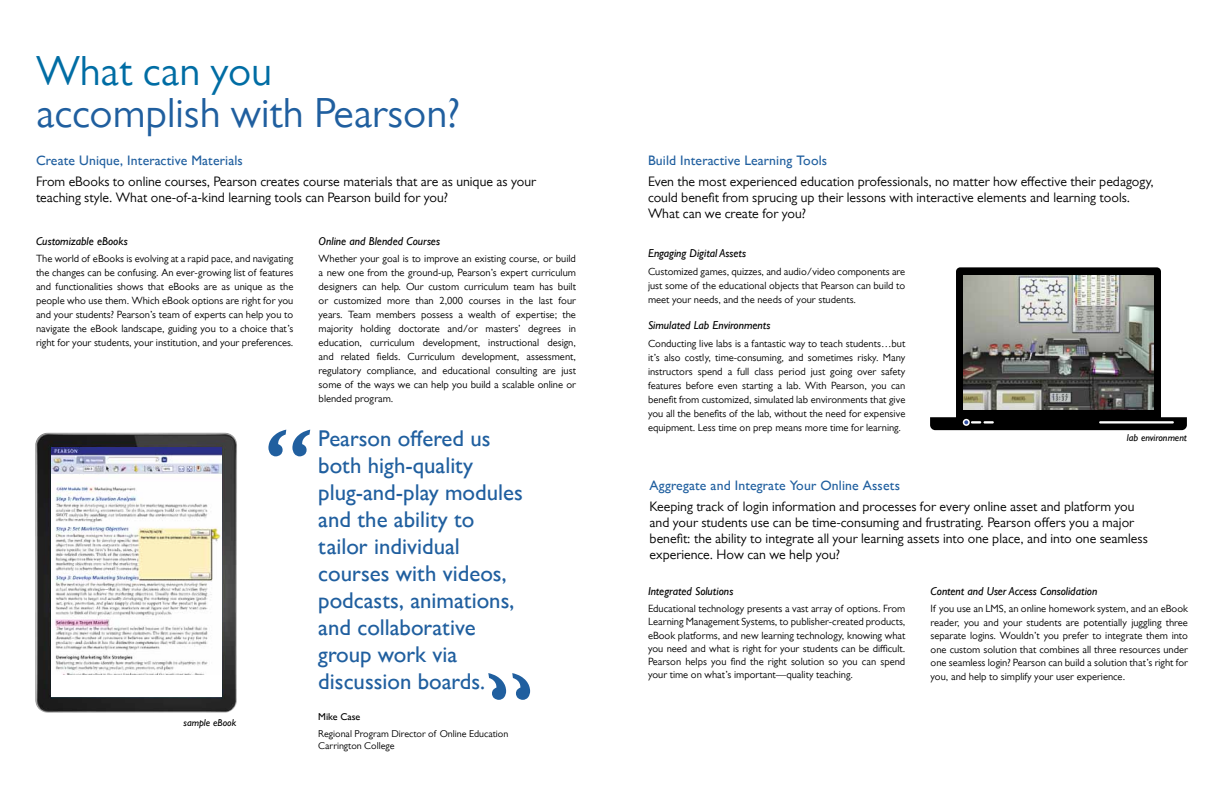
<style>
.page{position:relative;width:1224px;height:792px;background:#fff}
.page>*{position:absolute;margin:0;border:0;box-sizing:border-box;transform-origin:0 0}
.t1{font:italic 500 111.5px "Gill Sans MT Pro";color:#205f9f}
.t2{font:42.1px "Gill Sans MT Pro";color:#205f9f}
.t3{font:42.1px "Gill Sans MT Pro";color:#006da4}
.t4{font:500 22.8px/26.9px "Gill Sans MT Pro";color:#205f9f}
.t5{font:13.8px/16px "Gill Sans MT Pro";color:#000}
.t6{font:500 13.8px "Gill Sans MT Pro";letter-spacing:.01em;color:#205f9f}
.t7{font:italic 500 11.5px "Gill Sans MT Pro";color:#000}
.t8{font:10.5px/14px "Gill Sans MT Pro";color:#000;text-align:justify}
.t9{font:10px/12px "Gill Sans MT Pro";color:#000}
.t10{font:italic 500 10px "Gill Sans MT Pro";color:#000}
.t11{font:500 10px "Gill Sans MT Pro";color:#000}
</style>
<div class="page">
<img style="left:35px;top:433px;width:202px;height:280px">
<img style="left:51px;top:473px;width:170px;height:203px">
<img style="left:51px;top:448px;width:170px;height:25px">
<div style="left:51px;top:676px;width:170px;height:21px;background:#fff"></div>
<svg style="left:930px;top:267px;width:257px;height:163px"></svg>
<svg style="left:964px;top:420px;width:4px;height:4px"></svg>
<img style="left:963px;top:275px;width:190px;height:135px">
<h2 class="t3" style="left:36px;top:47px;width:238px">What can you</h2>
<h2 class="t2" style="left:36px;top:89px;width:426px">accomplish with Pearson?</h2>
<h3 class="t6" style="left:36px;top:153px;width:208px">Create Unique, Interactive Materials</h3>
<h3 class="t5" style="left:36px;top:174px;width:502px">From eBooks to online courses, Pearson creates course materials that are as unique as your teaching style. What one-of-a-kind learning tools can Pearson build for you?</h3>
<p class="t7" style="left:36px;top:234px;width:93px">Customizable eBooks</p>
<p class="t8" style="left:36px;top:252px;width:259px">The world of eBooks is evolving at a rapid pace, and navigating the changes can be confusing. An ever-growing list of features and functionalities shows that eBooks are as unique as the people who use them. Which eBook options are right for you and your students? Pearson’s team of experts can help you to navigate the eBook landscape, guiding you to a choice that’s right for your students, your institution, and your preferences.</p>
<p class="t7" style="left:319px;top:234px;width:123px">Online and Blended Courses</p>
<p class="t8" style="left:319px;top:252px;width:259px">Whether your goal is to improve an existing course, or build a new one from the ground-up, Pearson’s expert curriculum designers can help. Our custom curriculum team has built or customized more than 2,000 courses in the last four years. Team members possess a wealth of expertise; the majority holding doctorate and/or masters’ degrees in education, curriculum development, instructional design, and related fields. Curriculum development, assessment, regulatory compliance, and educational consulting are just some of the ways we can help you build a scalable online or blended program.</p>
<p class="t10" style="left:184px;top:716px;width:54px">sample eBook</p>
<h1 class="t1" style="left:261px;top:404px;width:47px">“</h1>
<h3 class="t4" style="left:318px;top:425px;width:206px">Pearson offered us both high-quality plug-and-play modules and the ability to tailor individual courses with videos, podcasts, animations, and collaborative group work via discussion boards.</h3>
<p class="t11" style="left:318px;top:711px;width:44px">Mike Case</p>
<p class="t9" style="left:318px;top:728px;width:192px">Regional Program Director of Online Education<br>Carrington College</p>
<h3 class="t6" style="left:648px;top:153px;width:181px">Build Interactive Learning Tools</h3>
<h3 class="t5" style="left:648px;top:174px;width:507px">Even the most experienced education professionals, no matter how effective their pedagogy, could benefit from sprucing up their lessons with interactive elements and learning tools.<br>What can we create for you?</h3>
<p class="t7" style="left:648px;top:246px;width:100px">Engaging Digital Assets</p>
<p class="t8" style="left:648px;top:264px;width:259px">Customized games, quizzes, and audio/video components are just some of the educational objects that Pearson can build to meet your needs, and the needs of your students.</p>
<p class="t7" style="left:648px;top:319px;width:124px">Simulated Lab Environments</p>
<p class="t8" style="left:648px;top:336px;width:259px">Conducting live labs is a fantastic way to teach students…but it’s also costly, time-consuming, and sometimes risky. Many instructors spend a full class period just going over safety features before even starting a lab. With Pearson, you can benefit from customized, simulated lab environments that give you all the benefits of the lab, without the need for expensive equipment. Less time on prep means more time for learning.</p>
<p class="t10" style="left:1127px;top:432px;width:61px">lab environment</p>
<h3 class="t6" style="left:650px;top:478px;width:252px">Aggregate and Integrate Your Online Assets</h3>
<p class="t5" style="left:650px;top:499px;width:500px;line-height:15.7px">Keeping track of login information and processes for every online asset and platform you and your students use can be time-consuming and frustrating. Pearson offers you a major benefit: the ability to integrate all your learning assets into one place, and into one seamless experience. How can we help you?</p>
<p class="t7" style="left:648px;top:585px;width:87px">Integrated Solutions</p>
<p class="t8" style="left:648px;top:602px;width:259px;line-height:13.3px">Educational technology presents a vast array of options. From Learning Management Systems, to publisher-created products, eBook platforms, and new learning technology, knowing what you need and what is right for your students can be difficult.<br>Pearson helps you find the right solution so you can spend your time on what’s important—quality teaching.</p>
<p class="t7" style="left:931px;top:585px;width:168px">Content and User Access Consolidation</p>
<p class="t8" style="left:931px;top:602px;width:259px;line-height:13.5px">If you use an LMS, an online homework system, and an eBook reader, you and your students are potentially juggling three separate logins. Wouldn’t you prefer to integrate them into one custom solution that combines all three resources under one seamless login? Pearson can build a solution that’s right for you, and help to simplify your user experience.</p>
</div>
